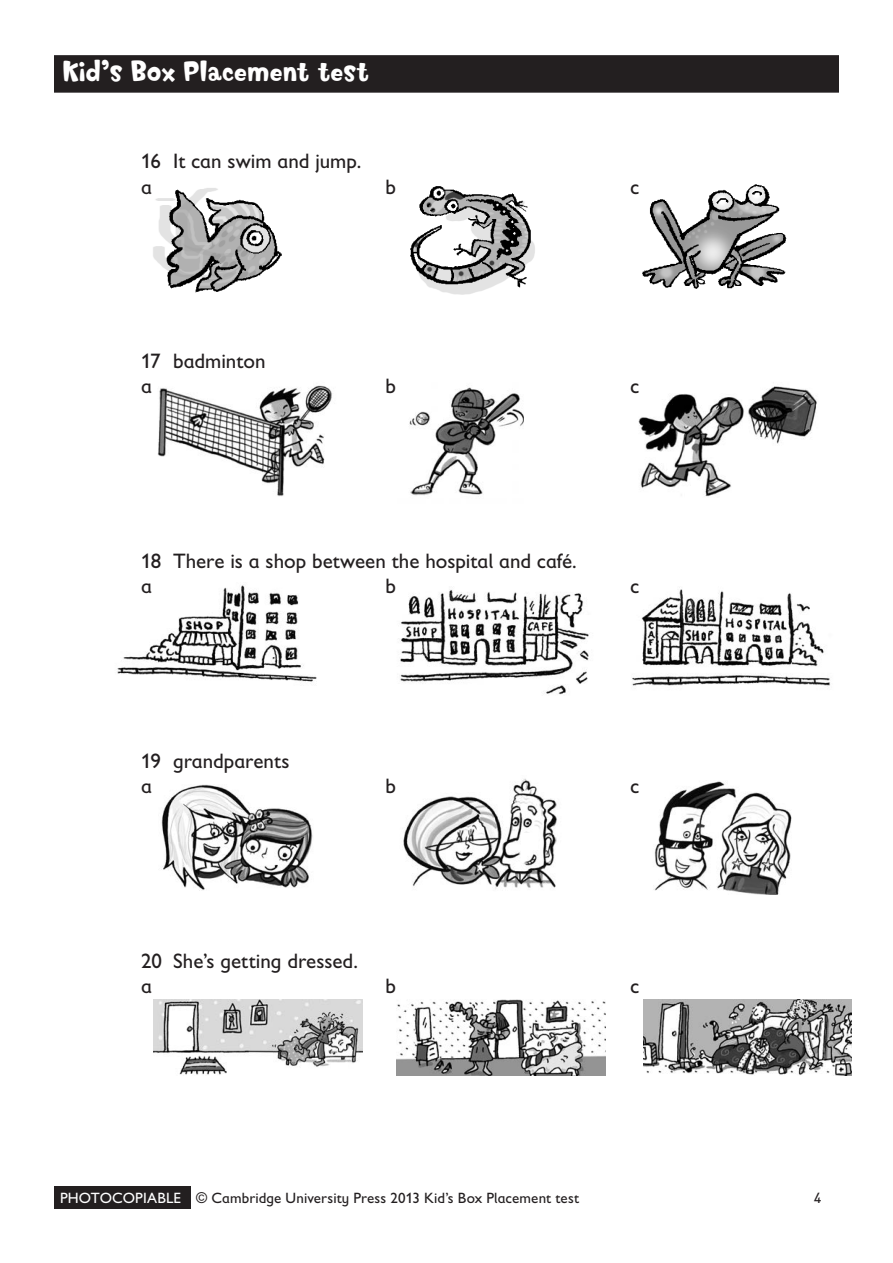
<style>
.page{position:relative;width:893px;height:1263px;background:#fff}
.page>*{position:absolute;margin:0;border:0;box-sizing:border-box;transform-origin:0 0}
.t1{font:27px "Softie";letter-spacing:-.005em;color:#fff}
.t2{font:21px "Gill Sans Infant Std";color:#231f20}
.t3{font:15px "Gill Sans Infant Std";letter-spacing:.01em;color:#231f20}
.s1{color:#fff}
</style>
<div class="page">
<div style="left:54px;top:1187px;width:136px;height:22px;background:#231f20"></div>
<div style="left:54px;top:55px;width:785px;height:38px;background:#231f20"></div>
<img style="left:153px;top:188px;width:129px;height:105px">
<img style="left:410px;top:186px;width:125px;height:109px">
<img style="left:642px;top:184px;width:145px;height:105px">
<img style="left:158px;top:385px;width:174px;height:111px">
<img style="left:409px;top:387px;width:114px;height:109px">
<img style="left:638px;top:386px;width:179px;height:111px">
<img style="left:117px;top:585px;width:200px;height:97px">
<img style="left:400px;top:590px;width:189px;height:105px">
<img style="left:632px;top:589px;width:198px;height:97px">
<img style="left:161px;top:784px;width:152px;height:106px">
<img style="left:403px;top:778px;width:154px;height:112px">
<img style="left:653px;top:781px;width:139px;height:113px">
<img style="left:154px;top:999px;width:208px;height:76px">
<img style="left:397px;top:999px;width:208px;height:77px">
<img style="left:643px;top:999px;width:208px;height:77px">
<p class="t1" style="left:63px;top:54px;width:308px">Kid’s Box Placement test</p>
<p class="t2" style="left:141px;top:149px;width:222px">16 It can swim and jump.</p>
<p class="t2" style="left:141px;top:174px;width:12px">a</p>
<p class="t2" style="left:386px;top:174px;width:12px">b</p>
<p class="t2" style="left:630px;top:174px;width:11px">c</p>
<p class="t2" style="left:141px;top:349px;width:126px">17 badminton</p>
<p class="t2" style="left:141px;top:374px;width:12px">a</p>
<p class="t2" style="left:386px;top:374px;width:12px">b</p>
<p class="t2" style="left:630px;top:374px;width:11px">c</p>
<p class="t2" style="left:141px;top:549px;width:437px">18 There is a shop between the hospital and café.</p>
<p class="t2" style="left:141px;top:574px;width:12px">a</p>
<p class="t2" style="left:386px;top:574px;width:12px">b</p>
<p class="t2" style="left:630px;top:574px;width:11px">c</p>
<p class="t2" style="left:141px;top:749px;width:150px">19 grandparents</p>
<p class="t2" style="left:141px;top:774px;width:12px">a</p>
<p class="t2" style="left:386px;top:774px;width:12px">b</p>
<p class="t2" style="left:630px;top:774px;width:11px">c</p>
<p class="t2" style="left:141px;top:949px;width:218px">20 She’s getting dressed.</p>
<p class="t2" style="left:141px;top:974px;width:12px">a</p>
<p class="t2" style="left:386px;top:974px;width:12px">b</p>
<p class="t2" style="left:630px;top:974px;width:11px">c</p>
<p class="t3" style="left:60px;top:1189px;width:520px"><span class="s1">PHOTOCOPIABLE</span> © Cambridge University Press 2013 Kid’s Box Placement test</p>
<p class="t3" style="left:814px;top:1190px;width:9px">4</p>
</div>
